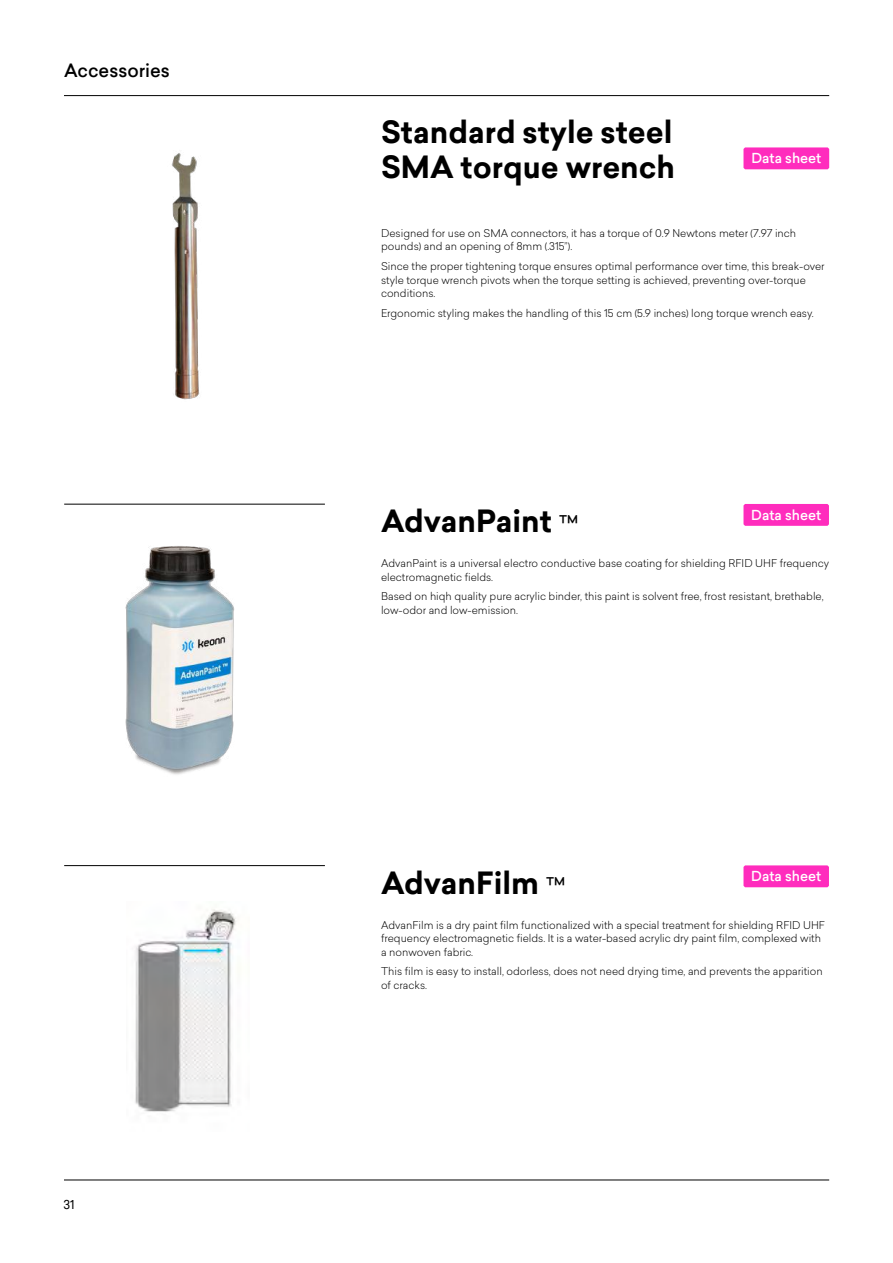
<style>
.page{position:relative;width:893px;height:1263px;background:#fff}
.page>*{position:absolute;margin:0;border:0;box-sizing:border-box;transform-origin:0 0}
.t1{font:700 30px/35px "Sailec";color:#000}
.t2{font:500 18px "Sailec";color:#000}
.t3{font:500 13.5px "Sailec";color:#fff}
.t4{font:12px "Sailec";color:#000}
.t5{font:300 10.5px/13.5px "Sailec";color:#000}
.s1{font-weight:400;font-size:22.5px}
</style>
<div class="page">
<hr style="left:64px;top:1180px;width:765px;height:1px;background:#000">
<hr style="left:64px;top:95px;width:765px;height:1px;background:#000">
<img style="left:135px;top:909px;width:102px;height:203px">
<img style="left:125px;top:546px;width:109px;height:229px">
<hr style="left:64px;top:504px;width:261px;height:1px;background:#000">
<hr style="left:64px;top:865px;width:261px;height:1px;background:#000">
<img style="left:171px;top:153px;width:29px;height:247px">
<div style="left:745px;top:149px;width:83px;height:19px;background:#ff2cbd"></div>
<div style="left:743px;top:147px;width:86px;height:22px;border:3px solid #ff2cbd"></div>
<div style="left:745px;top:505px;width:82px;height:19px;background:#ff2cbd"></div>
<div style="left:743px;top:504px;width:86px;height:22px;border:3px solid #ff2cbd"></div>
<div style="left:745px;top:867px;width:82px;height:19px;background:#ff2cbd"></div>
<div style="left:743px;top:865px;width:86px;height:22px;border:3px solid #ff2cbd"></div>
<h2 class="t2" style="left:64px;top:58px;width:107px">Accessories</h2>
<p class="t4" style="left:63px;top:1197px;width:13px">31</p>
<h1 class="t1" style="left:381px;top:115px;width:295px">Standard style steel<br>SMA torque wrench</h1>
<p class="t3" style="left:751px;top:149px;width:71px">Data sheet</p>
<p class="t5" style="left:381px;top:226px;width:417px">Designed for use on SMA connectors, it has a torque of 0.9 Newtons meter (7.97 inch pounds) and an opening of 8mm (.315”).</p>
<p class="t5" style="left:381px;top:259px;width:445px">Since the proper tightening torque ensures optimal performance over time, this break-over style torque wrench pivots when the torque setting is achieved, preventing over-torque conditions.</p>
<p class="t5" style="left:381px;top:306px;width:434px">Ergonomic styling makes the handling of this 15 cm (5.9 inches) long torque wrench easy.</p>
<h1 class="t1" style="left:381px;top:504px;width:199px">AdvanPaint <span class="s1">™</span></h1>
<p class="t5" style="left:381px;top:556px;width:450px">AdvanPaint is a universal electro conductive base coating for shielding RFID UHF frequency electromagnetic fields.</p>
<p class="t5" style="left:381px;top:590px;width:444px">Based on hiqh quality pure acrylic binder, this paint is solvent free, frost resistant, brethable, low-odor and low-emission.</p>
<p class="t3" style="left:751px;top:505px;width:71px">Data sheet</p>
<h1 class="t1" style="left:381px;top:866px;width:186px">AdvanFilm <span class="s1">™</span></h1>
<p class="t5" style="left:381px;top:918px;width:445px">AdvanFilm is a dry paint film functionalized with a special treatment for shielding RFID UHF frequency electromagnetic fields. It is a water-based acrylic dry paint film, complexed with a nonwoven fabric.</p>
<p class="t5" style="left:381px;top:964px;width:443px">This film is easy to install, odorless, does not need drying time, and prevents the apparition of cracks.</p>
<p class="t3" style="left:751px;top:867px;width:71px">Data sheet</p>
</div>
